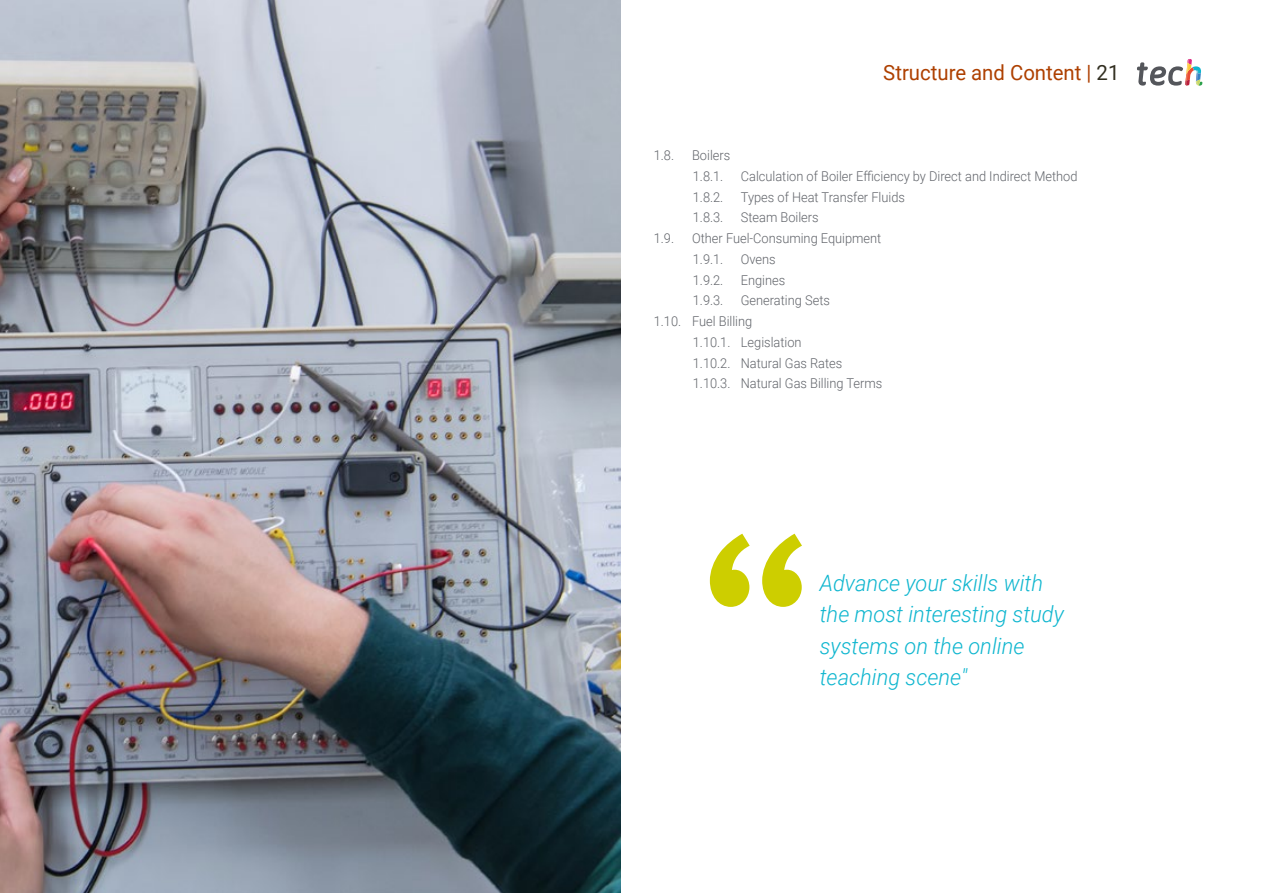
<style>
.page{position:relative;width:1263px;height:893px;background:#fff}
.page>*{position:absolute;margin:0;border:0;box-sizing:border-box;transform-origin:0 0}
.t1{font:italic 300 22.5px/31.5px "Roboto";color:#0fb6cf}
.t2{font:21px "Roboto";color:#ae4000}
.t3{font:300 13.5px/20.7px "Roboto";color:#61646a;scale:.95 1}
.s1{color:#312e20}
</style>
<div class="page">
<img style="left:0;top:0;width:621px;height:893px">
<svg style="left:1137px;top:59px;width:65px;height:27px"></svg>
<svg style="left:710px;top:534px;width:92px;height:73px"></svg>
<h2 class="t2" style="left:883px;top:57px;width:238px">Structure and Content | <span class="s1">21</span></h2>
<p class="t3" style="left:654px;top:144px;width:23px">1.8.</p>
<p class="t3" style="left:692px;top:144px;width:42px">Boilers<br>1.8.1.</p>
<p class="t3" style="left:741px;top:165px;width:356px">Calculation of Boiler Efficiency by Direct and Indirect Method</p>
<p class="t3" style="left:693px;top:186px;width:34px">1.8.2.</p>
<p class="t3" style="left:741px;top:186px;width:174px">Types of Heat Transfer Fluids</p>
<p class="t3" style="left:693px;top:207px;width:34px">1.8.3.</p>
<p class="t3" style="left:741px;top:207px;width:84px">Steam Boilers</p>
<p class="t3" style="left:654px;top:227px;width:23px">1.9.</p>
<p class="t3" style="left:692px;top:227px;width:201px">Other Fuel-Consuming Equipment<br>1.9.1.</p>
<p class="t3" style="left:741px;top:248px;width:38px">Ovens</p>
<p class="t3" style="left:693px;top:269px;width:34px">1.9.2.</p>
<p class="t3" style="left:741px;top:269px;width:48px">Engines</p>
<p class="t3" style="left:693px;top:290px;width:34px">1.9.3.</p>
<p class="t3" style="left:741px;top:290px;width:95px">Generating Sets</p>
<p class="t3" style="left:654px;top:310px;width:105px">1.10. Fuel Billing</p>
<p class="t3" style="left:693px;top:331px;width:116px">1.10.1. Legislation</p>
<p class="t3" style="left:693px;top:352px;width:159px">1.10.2. Natural Gas Rates</p>
<p class="t3" style="left:693px;top:373px;width:201px">1.10.3. Natural Gas Billing Terms</p>
<h1 class="t1" style="left:820px;top:566px;width:246px">Advance your skills with the most interesting study systems on the online teaching scene"</h1>
</div>
